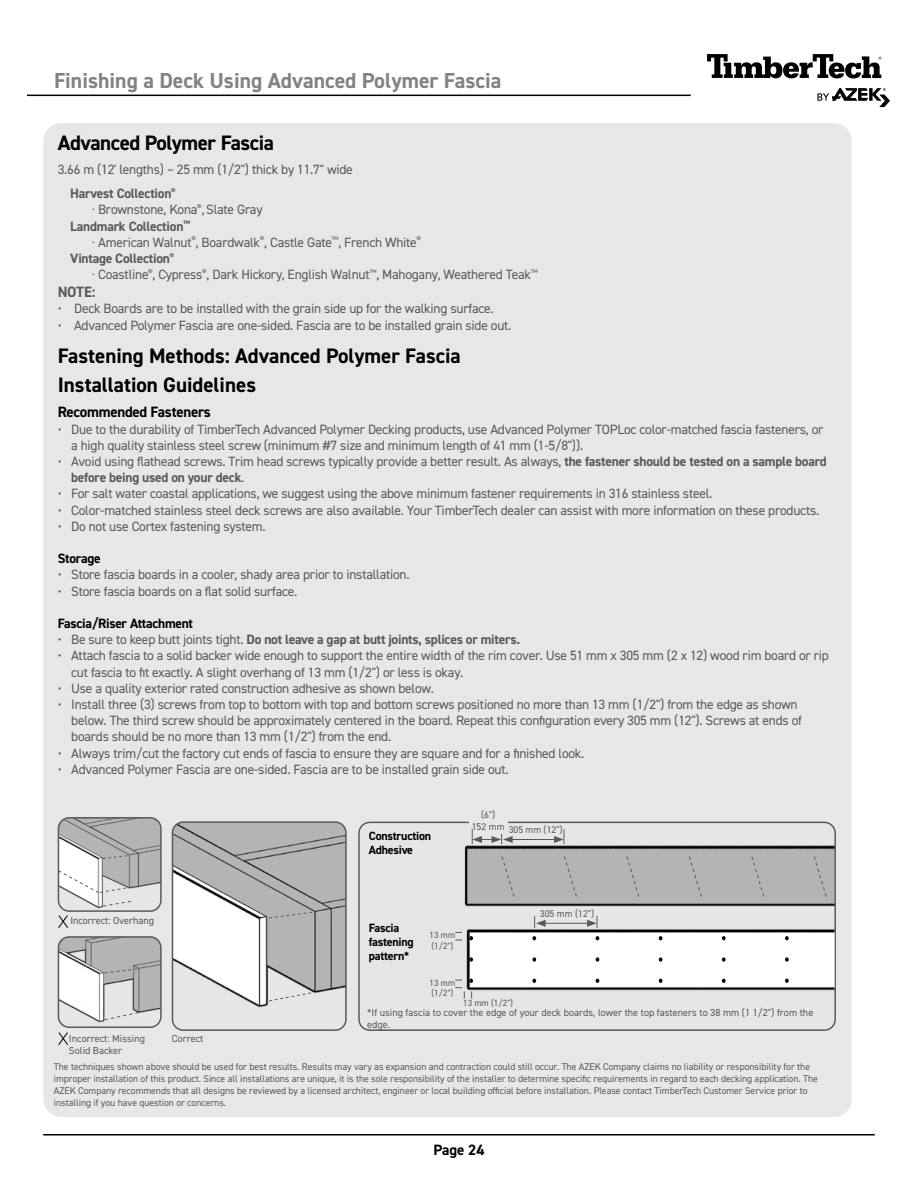
<style>
.page{position:relative;width:918px;height:1188px;background:#fff}
.page>*{position:absolute;margin:0;border:0;box-sizing:border-box;transform-origin:0 0}
.t1{font:700 21.75px "DIN2014";color:#808285}
.t2{font:700 21px/29px "DIN2014";color:#000}
.t3{font:700 21px "DIN2014";letter-spacing:-.02em;color:#000}
.t4{font:700 15px "DIN2014";letter-spacing:-.015em;color:#000}
.t5{font:700 15px "DIN2014";color:#58595b}
.t6{font:13.5px/16.2px "DIN2014";letter-spacing:-.015em;color:#58595b}
.t7{font:700 13.5px "DIN2014";letter-spacing:-.015em;color:#58595b}
.t8{font:700 13.5px "DIN2014";letter-spacing:-.02em;color:#000}
.t9{font:700 12px/14.4px "DIN2014";letter-spacing:-.02em;color:#000}
.t10{font:10.2px/12.3px "DIN2014";color:#58595b}
.t11{font:9.75px/11.7px "DIN2014";letter-spacing:-.005em;color:#58595b}
.t12{font:9px/10.8px "DIN2014";color:#58595b}
.s1{font-weight:700}
.s2{font-weight:400}
</style>
<div class="page">
<hr style="left:27px;top:95px;width:664px;height:1px;background:#000">
<hr style="left:43px;top:1134px;width:832px;height:2px;background:#000">
<svg style="left:707px;top:54px;width:174px;height:24px"></svg>
<svg style="left:817px;top:88px;width:73px;height:19px"></svg>
<img style="left:58px;top:937px;width:103px;height:90px">
<div style="left:58px;top:936px;width:104px;height:92px;border:2px solid #58595b;border-radius:11px"></div>
<img style="left:172px;top:822px;width:174px;height:208px">
<div style="left:172px;top:821px;width:175px;height:210px;border:2px solid #58595b;border-radius:11px"></div>
<svg style="left:268px;top:911px;width:45px;height:8px"></svg>
<svg style="left:104px;top:968px;width:34px;height:6px"></svg>
<svg style="left:268px;top:992px;width:44px;height:10px"></svg>
<svg style="left:104px;top:1012px;width:35px;height:9px"></svg>
<img style="left:359px;top:822px;width:476px;height:208px">
<div style="left:358px;top:822px;width:478px;height:209px;border:2px solid #58595b;border-radius:11px"></div>
<img style="left:381px;top:913px;width:453px;height:92px">
<svg style="left:469px;top:936px;width:4px;height:4px"></svg>
<svg style="left:596px;top:936px;width:3px;height:4px"></svg>
<svg style="left:659px;top:936px;width:3px;height:4px"></svg>
<svg style="left:532px;top:936px;width:4px;height:4px"></svg>
<svg style="left:722px;top:936px;width:4px;height:4px"></svg>
<svg style="left:785px;top:936px;width:4px;height:4px"></svg>
<svg style="left:469px;top:957px;width:4px;height:5px"></svg>
<svg style="left:532px;top:979px;width:4px;height:4px"></svg>
<svg style="left:596px;top:957px;width:3px;height:5px"></svg>
<svg style="left:659px;top:957px;width:3px;height:5px"></svg>
<svg style="left:596px;top:979px;width:3px;height:4px"></svg>
<svg style="left:532px;top:957px;width:4px;height:5px"></svg>
<svg style="left:659px;top:979px;width:3px;height:4px"></svg>
<svg style="left:722px;top:979px;width:4px;height:4px"></svg>
<svg style="left:785px;top:979px;width:4px;height:4px"></svg>
<svg style="left:722px;top:957px;width:4px;height:5px"></svg>
<svg style="left:785px;top:957px;width:4px;height:5px"></svg>
<svg style="left:501px;top:855px;width:14px;height:43px"></svg>
<svg style="left:563px;top:855px;width:14px;height:43px"></svg>
<svg style="left:626px;top:855px;width:14px;height:43px"></svg>
<svg style="left:688px;top:855px;width:14px;height:43px"></svg>
<svg style="left:751px;top:855px;width:14px;height:43px"></svg>
<svg style="left:813px;top:855px;width:14px;height:43px"></svg>
<hr style="left:510px;top:839px;width:46px;height:1px;background:#58595b">
<div style="left:509px;top:826px;width:54px;height:9px;background:#e6e7e8"></div>
<svg style="left:554px;top:829px;width:11px;height:15px"></svg>
<hr style="left:543px;top:923px;width:47px;height:1px;background:#58595b">
<div style="left:538px;top:910px;width:58px;height:9px;background:#e6e7e8"></div>
<svg style="left:534px;top:916px;width:12px;height:12px"></svg>
<svg style="left:587px;top:916px;width:11px;height:12px"></svg>
<div style="left:469px;top:810px;width:39px;height:24px;background:#e6e7e8"></div>
<svg style="left:472px;top:829px;width:41px;height:15px"></svg>
<svg style="left:455px;top:979px;width:18px;height:19px"></svg>
<svg style="left:57px;top:1031px;width:12px;height:15px"></svg>
<svg style="left:57px;top:914px;width:12px;height:15px"></svg>
<img style="left:58px;top:818px;width:103px;height:93px">
<div style="left:58px;top:817px;width:104px;height:95px;border:2px solid #58595b;border-radius:11px"></div>
<svg style="left:102px;top:855px;width:26px;height:4px"></svg>
<svg style="left:102px;top:900px;width:30px;height:7px"></svg>
<svg style="left:57px;top:870px;width:76px;height:24px"></svg>
<h1 class="t1" style="left:54px;top:66px;width:449px">Finishing a Deck Using Advanced Polymer Fascia</h1>
<h2 class="t3" style="left:58px;top:129px;width:218px">Advanced Polymer Fascia</h2>
<p class="t6" style="left:70px;top:157px;width:284px;line-height:24px;text-indent:-13px">3.66 m (12' lengths) – 25 mm (1/2") thick by 11.7" wide<br><span class="s1">Harvest Collection</span><sup>®</sup></p>
<p class="t6" style="left:70px;top:201px;width:194px;text-indent:22px">· Brownstone, Kona<sup>®</sup>,Slate Gray<br><span class="s1">Landmark Collection</span><sup>™</sup></p>
<p class="t6" style="left:70px;top:234px;width:352px;text-indent:22px">· American Walnut<sup>®</sup>, Boardwalk<sup>®</sup>, Castle Gate<sup>™</sup>, French White<sup>®<br></sup><span class="s1">Vintage Collection</span><sup>®</sup></p>
<p class="t6" style="left:92px;top:266px;width:447px">· Coastline<sup>®</sup>, Cypress<sup>®</sup>, Dark Hickory, English Walnut<sup>™</sup>, Mahogany, Weathered Teak<sup>™</sup></p>
<p class="t5" style="left:58px;top:282px;width:39px">NOTE:</p>
<p class="t6" style="left:58px;top:300px;width:438px">• Deck Boards are to be installed with the grain side up for the walking surface.</p>
<p class="t6" style="left:58px;top:317px;width:455px">• Advanced Polymer Fascia are one-sided. Fascia are to be installed grain side out.</p>
<h2 class="t2" style="left:58px;top:341px;width:405px">Fastening Methods: Advanced Polymer Fascia<br>Installation Guidelines</h2>
<p class="t4" style="left:58px;top:402px;width:155px">Recommended Fasteners</p>
<p class="t6" style="left:71px;top:421px;width:754px;text-indent:-14px">• Due to the durability of TimberTech Advanced Polymer Decking products, use Advanced Polymer TOPLoc color-matched fascia fasteners, or a high quality stainless steel screw (minimum #7 size and minimum length of 41 mm (1-5/8")).</p>
<p class="t6" style="left:71px;top:453px;width:757px;text-indent:-14px">• Avoid using flathead screws. Trim head screws typically provide a better result. As always, <span class="s1">the fastener should be tested on a sample board before being used on your deck</span>.</p>
<p class="t6" style="left:58px;top:485px;width:656px">• For salt water coastal applications, we suggest using the above minimum fastener requirements in 316 stainless steel.</p>
<p class="t6" style="left:58px;top:502px;width:763px">• Color-matched stainless steel deck screws are also available. Your TimberTech dealer can assist with more information on these products.</p>
<p class="t6" style="left:58px;top:518px;width:209px">• Do not use Cortex fastening system.</p>
<p class="t8" style="left:58px;top:550px;width:44px">Storage</p>
<p class="t6" style="left:58px;top:566px;width:353px">• Store fascia boards in a cooler, shady area prior to installation.</p>
<p class="t6" style="left:58px;top:583px;width:241px">• Store fascia boards on a flat solid surface.</p>
<p class="t8" style="left:58px;top:614px;width:137px">Fascia/Riser Attachment</p>
<p class="t7" style="left:58px;top:631px;width:464px"><span class="s2">• Be sure to keep butt joints tight.</span> Do not leave a gap at butt joints, splices or miters.</p>
<p class="t6" style="left:71px;top:647px;width:759px;text-indent:-14px">• Attach fascia to a solid backer wide enough to support the entire width of the rim cover. Use 51 mm x 305 mm (2 x 12) wood rim board or rip cut fascia to fit exactly. A slight overhang of 13 mm (1/2") or less is okay.</p>
<p class="t6" style="left:58px;top:680px;width:378px">• Use a quality exterior rated construction adhesive as shown below.</p>
<p class="t6" style="left:71px;top:696px;width:732px;text-indent:-14px">• Install three (3) screws from top to bottom with top and bottom screws positioned no more than 13 mm (1/2") from the edge as shown below. The third screw should be approximately centered in the board. Repeat this configuration every 305 mm (12"). Screws at ends of boards should be no more than 13 mm (1/2") from the end.</p>
<p class="t6" style="left:58px;top:745px;width:528px">• Always trim/cut the factory cut ends of fascia to ensure they are square and for a finished look.</p>
<p class="t6" style="left:58px;top:761px;width:452px">• Advanced Polymer Fascia are one-sided. Fascia are to be installed grain side out.</p>
<p class="t10" style="left:70px;top:915px;width:85px">Incorrect: Overhang</p>
<p class="t9" style="left:369px;top:829px;width:64px">Construction<br>Adhesive</p>
<p class="t11" style="left:472px;top:809px;width:34px;text-align:center">(6")<br>152 mm</p>
<p class="t11" style="left:509px;top:824px;width:55px">305 mm (12")</p>
<p class="t11" style="left:540px;top:908px;width:56px">305 mm (12")</p>
<p class="t9" style="left:369px;top:920px;width:46px">Fascia fastening pattern*</p>
<p class="t12" style="left:430px;top:929px;width:27px">13 mm (1/2")</p>
<p class="t12" style="left:430px;top:977px;width:27px">13 mm (1/2")</p>
<p class="t12" style="left:463px;top:997px;width:51px">13 mm (1/2")</p>
<p class="t10" style="left:367px;top:1006px;width:447px">*If using fascia to cover the edge of your deck boards, lower the top fasteners to 38 mm (1 1/2") from the edge.</p>
<p class="t10" style="left:172px;top:1032px;width:33px">Correct</p>
<p class="t11" style="left:54px;top:1061px;width:766px">The techniques shown above should be used for best results. Results may vary as expansion and contraction could still occur. The AZEK Company claims no liability or responsibility for the improper installation of this product. Since all installations are unique, it is the sole responsibility of the installer to determine specific requirements in regard to each decking application. The AZEK Company recommends that all designs be reviewed by a licensed architect, engineer or local building official before installation. Please contact TimberTech Customer Service prior to installing if you have question or concerns.</p>
<p class="t10" style="left:69px;top:1032px;width:78px">Incorrect: Missing<br>Solid Backer</p>
<p class="t4" style="left:434px;top:1140px;width:52px">Page 24</p>
</div>
